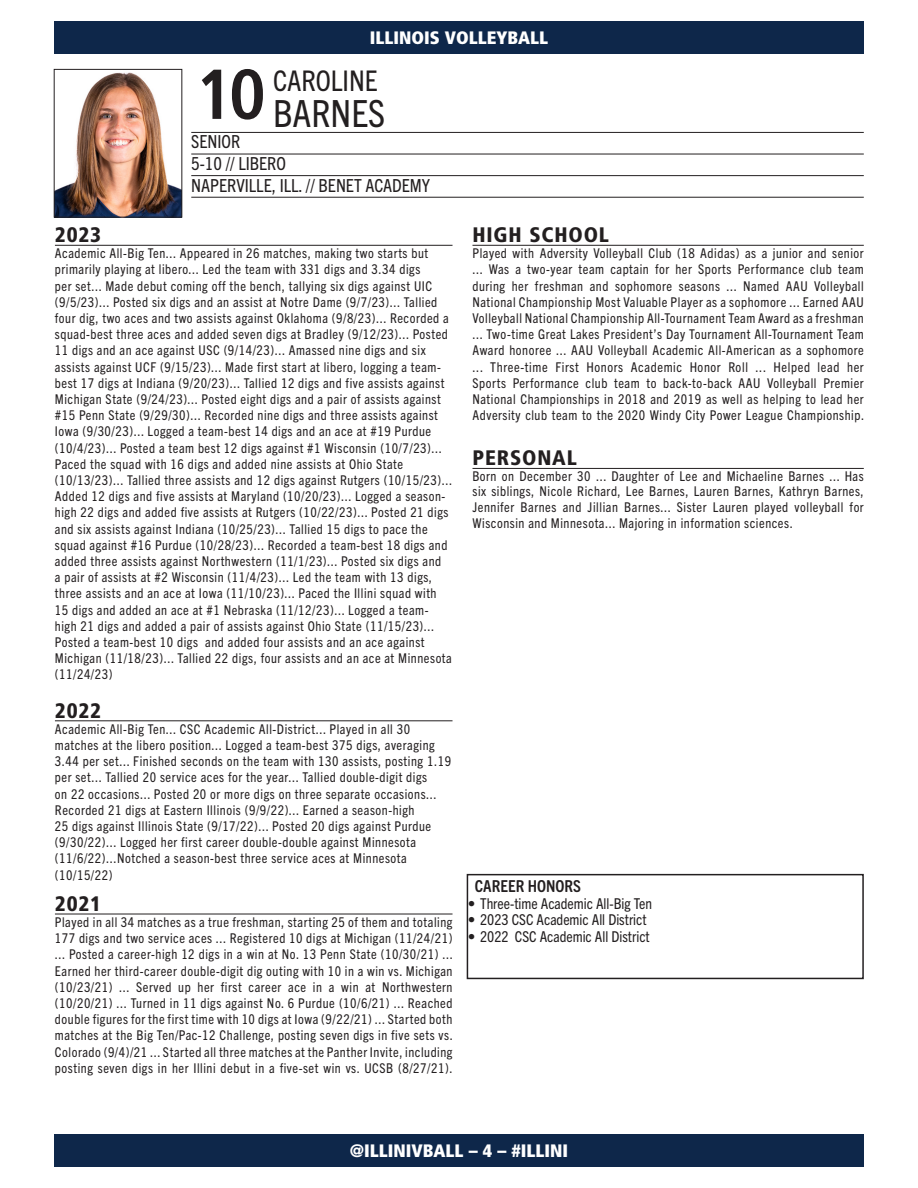
<style>
.page{position:relative;width:918px;height:1188px;background:#fff}
.page>*{position:absolute;margin:0;border:0;box-sizing:border-box;transform-origin:0 0}
.t1{font:700 condensed 70.5px "Frutiger LT Std";color:#231f20}
.Player_Last_Name{font:condensed 37.5px "Trade Gothic Next LT Pro";color:#231f20}
.Player_First_Name{font:condensed 28.5px "Trade Gothic Next LT Pro";color:#231f20}
.Headers_-_14{font:900 condensed 21px "Frutiger LT Std";letter-spacing:.04em;color:#231f20}
.Player_Last_Name-2{font:condensed 18px "Trade Gothic Next LT Pro";color:#231f20}
.t2{font:900 condensed 18px "Frutiger LT Std";color:#fff}
.t3{font:700 condensed 16.5px "Trade Gothic Next SR Pro";color:#231f20}
.t4{font:condensed 15px "Trade Gothic Next LT Pro";color:#231f20}
.Headers_-_14-2{font:condensed 13.5px/16.2px "Trade Gothic Next LT Pro";letter-spacing:.04em;color:#231f20}
.Text__MAIN-9_pt{font:condensed 13.5px/16.2px "Trade Gothic Next LT Pro";letter-spacing:.04em;color:#231f20;text-align:justify}
</style>
<div class="page">
<div style="left:54px;top:1134px;width:810px;height:33px;background:#0e274a"></div>
<div style="left:54px;top:21px;width:810px;height:33px;background:#0e274a"></div>
<img style="left:56px;top:72px;width:124px;height:144px">
<div style="left:54px;top:69px;width:128px;height:149px;border:1px solid #231f20"></div>
<hr style="left:191px;top:132px;width:673px;height:1px;background:#231f20">
<hr style="left:191px;top:154px;width:673px;height:1px;background:#231f20">
<hr style="left:191px;top:175px;width:673px;height:1px;background:#231f20">
<hr style="left:191px;top:197px;width:673px;height:1px;background:#231f20">
<hr style="left:55px;top:245px;width:398px;height:1px;background:#231f20">
<hr style="left:55px;top:721px;width:398px;height:1px;background:#231f20">
<hr style="left:55px;top:914px;width:398px;height:1px;background:#231f20">
<hr style="left:472px;top:245px;width:392px;height:1px;background:#231f20">
<hr style="left:472px;top:468px;width:392px;height:1px;background:#231f20">
<div style="left:467px;top:874px;width:397px;height:105px;border:2px solid #231f20"></div>
<p class="t1" style="left:196px;top:53px;width:71px">10</p>
<h3 class="t2" style="left:370px;top:27px;width:180px">ILLINOIS VOLLEYBALL</h3>
<p class="Player_First_Name" style="left:273px;top:61px;width:106px">CAROLINE</p>
<p class="Player_Last_Name" style="left:273px;top:88px;width:113px">BARNES</p>
<p class="Player_Last_Name-2" style="left:191px;top:130px;width:50px">SENIOR</p>
<p class="Player_Last_Name-2" style="left:191px;top:151px;width:96px">5-10 // LIBERO</p>
<p class="Player_Last_Name-2" style="left:191px;top:173px;width:240px">NAPERVILLE, ILL. // BENET ACADEMY</p>
<p class="Headers_-_14" style="left:55px;top:222px;width:48px">2023</p>
<p class="Headers_-_14-2" style="left:55px;top:244px;width:399px">Academic All-Big Ten... Appeared in 26 matches, making two starts but primarily playing at libero... Led the team with 331 digs and 3.34 digs<br>per set... Made debut coming off the bench, tallying six digs against UIC (9/5/23)... Posted six digs and an assist at Notre Dame (9/7/23)... Tallied four dig, two aces and two assists against Oklahoma (9/8/23)... Recorded a squad-best three aces and added seven digs at Bradley (9/12/23)... Posted 11 digs and an ace against USC (9/14/23)... Amassed nine digs and six assists against UCF (9/15/23)... Made first start at libero, logging a team&shy;best 17 digs at Indiana (9/20/23)... Tallied 12 digs and five assists against Michigan State (9/24/23)... Posted eight digs and a pair of assists against #15 Penn State (9/29/30)... Recorded nine digs and three assists against Iowa (9/30/23)... Logged a team-best 14 digs and an ace at #19 Purdue (10/4/23)... Posted a team best 12 digs against #1 Wisconsin (10/7/23)...<br>Paced the squad with 16 digs and added nine assists at Ohio State (10/13/23)... Tallied three assists and 12 digs against Rutgers (10/15/23)...<br>Added 12 digs and five assists at Maryland (10/20/23)... Logged a season&shy;high 22 digs and added five assists at Rutgers (10/22/23)... Posted 21 digs and six assists against Indiana (10/25/23)... Tallied 15 digs to pace the squad against #16 Purdue (10/28/23)... Recorded a team-best 18 digs and added three assists against Northwestern (11/1/23)... Posted six digs and<br>a pair of assists at #2 Wisconsin (11/4/23)... Led the team with 13 digs, three assists and an ace at Iowa (11/10/23)... Paced the Illini squad with 15 digs and added an ace at #1 Nebraska (11/12/23)... Logged a team&shy;high 21 digs and added a pair of assists against Ohio State (11/15/23)...<br>Posted a team-best 10 digs and added four assists and an ace against Michigan (11/18/23)... Tallied 22 digs, four assists and an ace at Minnesota (11/24/23)</p>
<p class="Headers_-_14" style="left:55px;top:698px;width:48px">2022</p>
<p class="Headers_-_14-2" style="left:55px;top:720px;width:398px">Academic All-Big Ten... CSC Academic All-District... Played in all 30 matches at the libero position... Logged a team-best 375 digs, averaging 3.44 per set... Finished seconds on the team with 130 assists, posting 1.19 per set... Tallied 20 service aces for the year... Tallied double-digit digs<br>on 22 occasions... Posted 20 or more digs on three separate occasions...<br>Recorded 21 digs at Eastern Illinois (9/9/22)... Earned a season-high<br>25 digs against Illinois State (9/17/22)... Posted 20 digs against Purdue (9/30/22)... Logged her first career double-double against Minnesota (11/6/22)...Notched a season-best three service aces at Minnesota (10/15/22)</p>
<p class="Headers_-_14" style="left:55px;top:891px;width:48px">2021</p>
<p class="Text__MAIN-9_pt" style="left:55px;top:913px;width:400px">Played in all 34 matches as a true freshman, starting 25 of them and totaling 177 digs and two service aces ... Registered 10 digs at Michigan (11/24/21) ... Posted a career-high 12 digs in a win at No. 13 Penn State (10/30/21) ...<br>Earned her third-career double-digit dig outing with 10 in a win vs. Michigan (10/23/21) ... Served up her first career ace in a win at Northwestern (10/20/21) ... Turned in 11 digs against No. 6 Purdue (10/6/21) ... Reached double figures for the first time with 10 digs at Iowa (9/22/21) ... Started both matches at the Big Ten/Pac-12 Challenge, posting seven digs in five sets vs.<br>Colorado (9/4)/21 ... Started all three matches at the Panther Invite, including posting seven digs in her Illini debut in a five-set win vs. UCSB (8/27/21).</p>
<p class="Headers_-_14" style="left:472px;top:222px;width:138px">HIGH SCHOOL</p>
<p class="Text__MAIN-9_pt" style="left:472px;top:244px;width:393px">Played with Adversity Volleyball Club (18 Adidas) as a junior and senior ... Was a two-year team captain for her Sports Performance club team during her freshman and sophomore seasons ... Named AAU Volleyball National Championship Most Valuable Player as a sophomore ... Earned AAU Volleyball National Championship All-Tournament Team Award as a freshman ... Two-time Great Lakes President’s Day Tournament All-Tournament Team Award honoree ... AAU Volleyball Academic All-American as a sophomore ... Three-time First Honors Academic Honor Roll ... Helped lead her Sports Performance club team to back-to-back AAU Volleyball Premier National Championships in 2018 and 2019 as well as helping to lead her Adversity club team to the 2020 Windy City Power League Championship.</p>
<p class="Headers_-_14" style="left:472px;top:445px;width:106px">PERSONAL</p>
<p class="Text__MAIN-9_pt" style="left:472px;top:467px;width:393px;line-height:15.6px">Born on December 30 ... Daughter of Lee and Michaeline Barnes ... Has six siblings, Nicole Richard, Lee Barnes, Lauren Barnes, Kathryn Barnes, Jennifer Barnes and Jillian Barnes... Sister Lauren played volleyball for Wisconsin and Minnesota... Majoring in information sciences.</p>
<p class="t3" style="left:475px;top:875px;width:108px">CAREER HONORS</p>
<p class="t4" style="left:468px;top:893px;width:186px">• Three-time Academic All-Big Ten</p>
<p class="t4" style="left:468px;top:909px;width:180px">• 2023 CSC Academic All District</p>
<p class="t4" style="left:468px;top:926px;width:183px">• 2022 CSC Academic All District</p>
<h3 class="t2" style="left:350px;top:1140px;width:220px">@ILLINIVBALL – 4 – #ILLINI</h3>
</div>
